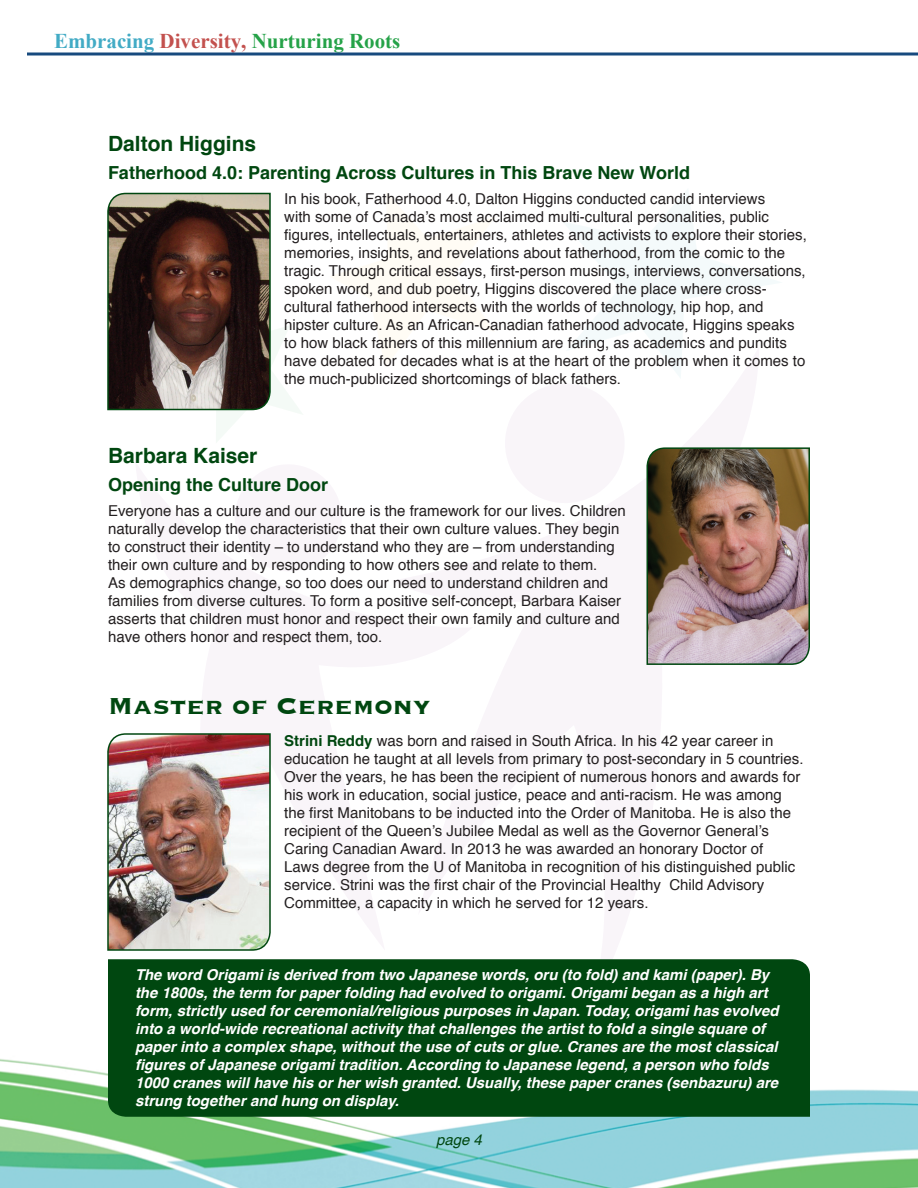
<style>
.page{position:relative;width:918px;height:1188px;background:#fff}
.page>*{position:absolute;margin:0;border:0;box-sizing:border-box;transform-origin:0 0}
.t1{font:700 30px "Copperplate";color:#004710}
.t2{font:700 21px "Times New Roman";color:#25a248}
.t3{font:700 21px "Helvetica";color:#004710}
.t4{font:700 18px "Helvetica";color:#004710}
.t5{font:15px/18px "Helvetica";color:#231f20}
.t6{font:italic 700 15px/18px "Helvetica";color:#fff}
.t7{font:italic 15px "Helvetica";color:#004710}
.s1{color:#42abc5}
.s2{color:#c3514e}
.s3{font-weight:700;color:#004710}
</style>
<div class="page">
<svg style="left:0;top:1059px;width:918px;height:129px"></svg>
<svg style="left:27px;top:52px;width:891px;height:4px;background:#50779e"></svg>
<div style="left:108px;top:959px;width:702px;height:158px;background:#004710"></div>
<svg style="left:564px;top:190px;width:246px;height:475px"></svg>
<img style="left:107px;top:733px;width:164px;height:218px">
<svg style="left:107px;top:192px;width:195px;height:250px"></svg>
<h2 class="t2" style="left:54px;top:26px;width:348px"><span class="s1">Embracing</span> <span class="s2">Diversity,</span> Nurturing Roots</h2>
<h2 class="t3" style="left:108px;top:126px;width:150px">Dalton Higgins</h2>
<p class="t4" style="left:108px;top:158px;width:584px">Fatherhood 4.0: Parenting Across Cultures in This Brave New World</p>
<p class="t5" style="left:284px;top:190px;width:524px">In his book, Fatherhood 4.0, Dalton Higgins conducted candid interviews<br>with some of Canada’s most acclaimed multi-cultural personalities, public figures, intellectuals, entertainers, athletes and activists to explore their stories, memories, insights, and revelations about fatherhood, from the comic to the tragic. Through critical essays, first-person musings, interviews, conversations, spoken word, and dub poetry, Higgins discovered the place where cross&shy;cultural fatherhood intersects with the worlds of technology, hip hop, and hipster culture. As an African-Canadian fatherhood advocate, Higgins speaks to how black fathers of this millennium are faring, as academics and pundits have debated for decades what is at the heart of the problem when it comes to the much-publicized shortcomings of black fathers.</p>
<h2 class="t3" style="left:108px;top:439px;width:151px">Barbara Kaiser</h2>
<p class="t4" style="left:108px;top:471px;width:222px">Opening the Culture Door</p>
<p class="t5" style="left:108px;top:502px;width:519px">Everyone has a culture and our culture is the framework for our lives. Children naturally develop the characteristics that their own culture values. They begin to construct their identity – to understand who they are – from understanding their own culture and by responding to how others see and relate to them.<br>As demographics change, so too does our need to understand children and families from diverse cultures. To form a positive self-concept, Barbara Kaiser asserts that children must honor and respect their own family and culture and have others honor and respect them, too.</p>
<h1 class="t1" style="left:108px;top:686px;width:325px">Master of Ceremony</h1>
<p class="t5" style="left:284px;top:732px;width:521px"><span class="s3">Strini Reddy</span> was born and raised in South Africa. In his 42 year career in education he taught at all levels from primary to post-secondary in 5 countries.<br>Over the years, he has been the recipient of numerous honors and awards for his work in education, social justice, peace and anti-racism. He was among the first Manitobans to be inducted into the Order of Manitoba. He is also the recipient of the Queen’s Jubilee Medal as well as the Governor General’s Caring Canadian Award. In 2013 he was awarded an honorary Doctor of<br>Laws degree from the U of Manitoba in recognition of his distinguished public service. Strini was the first chair of the Provincial Healthy Child Advisory Committee, a capacity in which he served for 12 years.</p>
<p class="t6" style="left:135px;top:965px;width:645px">The word Origami is derived from two Japanese words, oru (to fold) and kami (paper). By the 1800s, the term for paper folding had evolved to origami. Origami began as a high art form, strictly used for ceremonial/religious purposes in Japan. Today, origami has evolved into a world-wide recreational activity that challenges the artist to fold a single square of paper into a complex shape, without the use of cuts or glue. Cranes are the most classical figures of Japanese origami tradition. According to Japanese legend, a person who folds 1000 cranes will have his or her wish granted. Usually, these paper cranes (senbazuru) are strung together and hung on display.</p>
<p class="t7" style="left:436px;top:1128px;width:47px">page 4</p>
</div>
